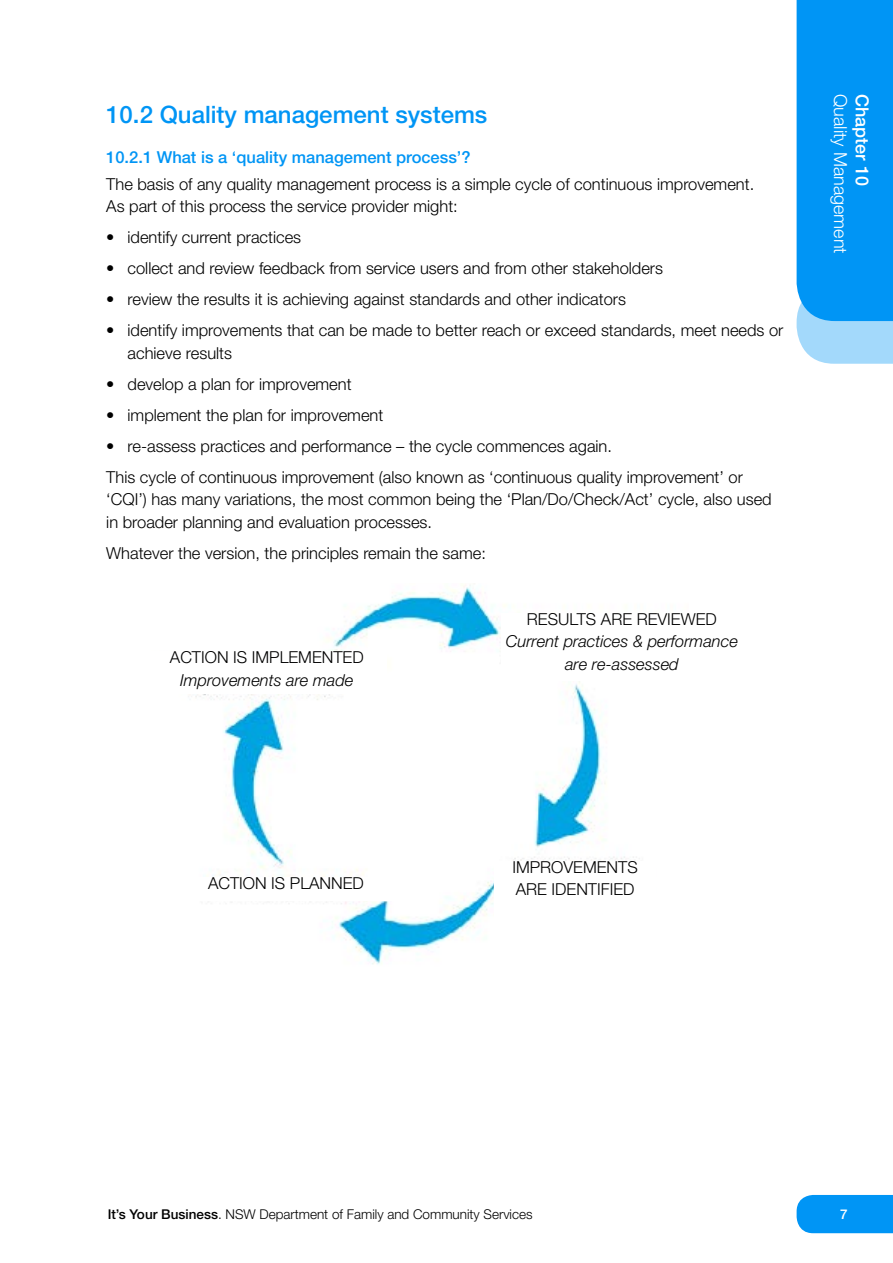
<style>
.page{position:relative;width:893px;height:1263px;background:#fff}
.page>*{position:absolute;margin:0;border:0;box-sizing:border-box;transform-origin:0 0}
.t1{font:500 24px "Helvetica Neue LT Std";color:#0095f5}
.t2{font:300 18px "Helvetica Neue LT";color:#fff}
.t3{font:500 18px "Helvetica Neue LT";color:#fff}
.t4{font:300 16.5px/22.5px "Helvetica Neue LT Std";color:#000}
.t5{font:italic 300 16.5px/22.5px "Helvetica Neue LT Std";color:#000;text-align:center}
.t6{font:500 16.5px "Helvetica Neue LT Std";color:#0095f5}
.t7{font:300 13.5px "Helvetica Neue LT";color:#000}
.t8{font:500 13.5px "Helvetica Neue LT";color:#fff}
.s1{font-weight:500}
</style>
<div class="page">
<svg style="left:797px;top:0;width:96px;height:364px;background:#169ef5"></svg>
<div style="left:797px;top:1195px;width:96px;height:38px;background:#0095f5"></div>
<img style="left:195px;top:585px;width:439px;height:380px">
<div style="left:502px;top:613px;width:240px;height:67px;background:#fff"></div>
<div style="left:494px;top:861px;width:162px;height:59px;background:#fff"></div>
<div style="left:166px;top:877px;width:240px;height:24px;background:#fff"></div>
<div style="left:147px;top:651px;width:240px;height:43px;background:#fff"></div>
<h1 class="t1" style="left:106px;top:101px;width:383px">10.2 Quality management systems</h1>
<p class="t6" style="left:106px;top:147px;width:366px">10.2.1 What is a ‘quality management process’?</p>
<p class="t4" style="left:106px;top:172px;width:649px">The basis of any quality management process is a simple cycle of continuous improvement.<br>As part of this process the service provider might:</p>
<p class="t4" style="left:106px;top:226px;width:196px">• identify current practices</p>
<p class="t4" style="left:106px;top:257px;width:558px">• collect and review feedback from service users and from other stakeholders</p>
<p class="t4" style="left:106px;top:288px;width:521px">• review the results it is achieving against standards and other indicators</p>
<p class="t4" style="left:128px;top:319px;width:657px;text-indent:-21px">• identify improvements that can be made to better reach or exceed standards, meet needs or achieve results</p>
<p class="t4" style="left:106px;top:372px;width:247px">• develop a plan for improvement</p>
<p class="t4" style="left:106px;top:403px;width:279px">• implement the plan for improvement</p>
<p class="t4" style="left:106px;top:430px;width:638px;line-height:31px">• re-assess practices and performance – the cycle commences again.<br>This cycle of continuous improvement (also known as ‘continuous quality improvement’ or</p>
<p class="t4" style="left:106px;top:488px;width:667px">‘CQI’) has many variations, the most common being the ‘Plan/Do/Check/Act’ cycle, also used in broader planning and evaluation processes.</p>
<p class="t4" style="left:106px;top:541px;width:381px">Whatever the version, the principles remain the same:</p>
<p class="t4" style="left:170px;top:646px;width:195px">ACTION IS IMPLEMENTED</p>
<p class="t5" style="left:180px;top:668px;width:175px">Improvements are made</p>
<p class="t4" style="left:527px;top:607px;width:191px">RESULTS ARE REVIEWED</p>
<p class="t5" style="left:506px;top:630px;width:233px">Current practices &amp; performance are re-assessed</p>
<p class="t2" style="left:851px;top:94px;width:161px;rotate:90deg">Quality Management</p>
<p class="t3" style="left:873px;top:94px;width:93px;rotate:90deg">Chapter 10</p>
<p class="t4" style="left:208px;top:872px;width:157px">ACTION IS PLANNED</p>
<p class="t4" style="left:512px;top:855px;width:127px">IMPROVEMENTS<br>ARE IDENTIFIED</p>
<p class="t7" style="left:108px;top:1206px;width:426px"><span class="s1">It’s Your Business</span>. NSW Department of Family and Community Services</p>
<p class="t8" style="left:840px;top:1206px;width:9px">7</p>
</div>
